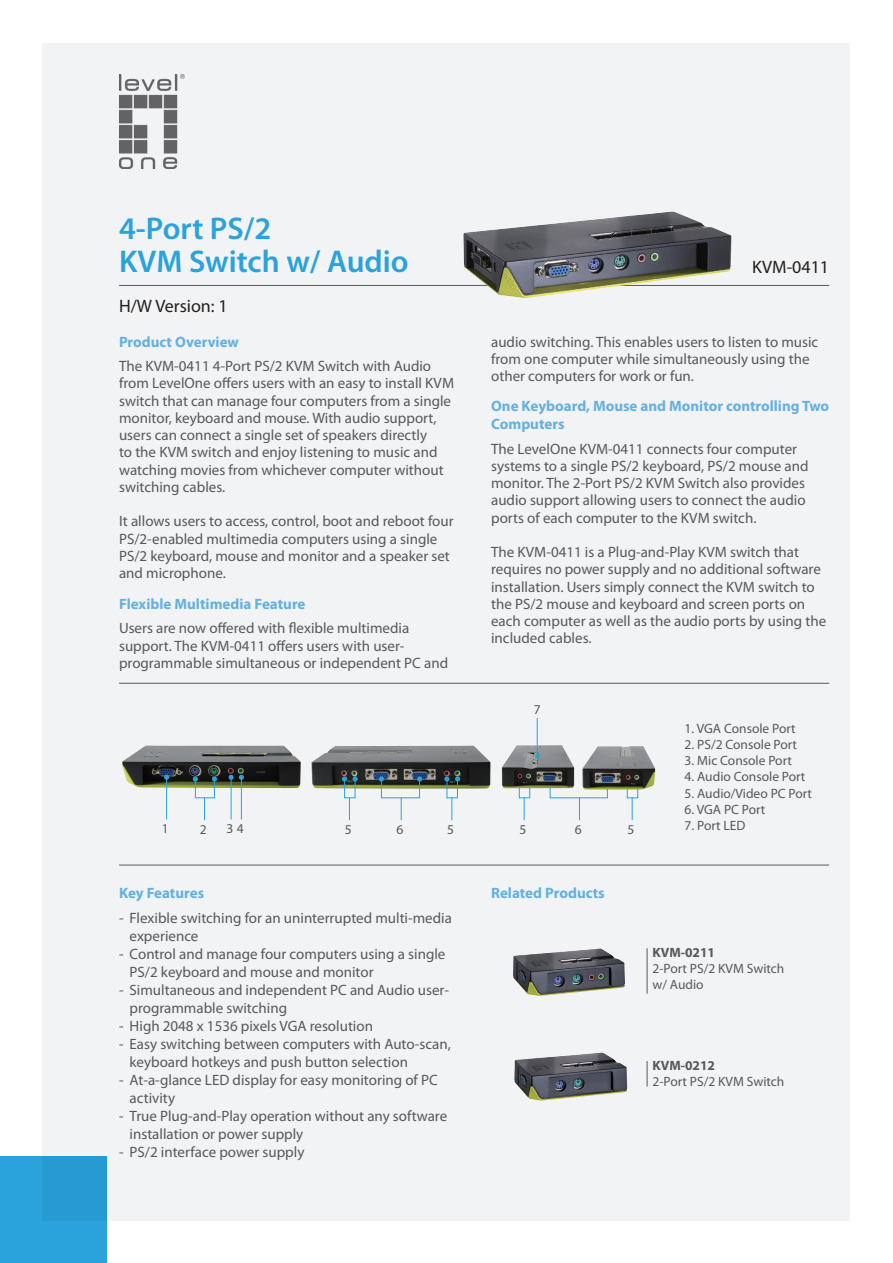
<style>
.page{position:relative;width:893px;height:1263px;background:#fff}
.page>*{position:absolute;margin:0;border:0;box-sizing:border-box;transform-origin:0 0}
.t1{font:600 31.5px/33px "Myriad Pro";color:#2aa2db}
.t2{font:18px "Myriad Pro";color:#231f20}
.t3{font:15px/17.2px "Myriad Pro";color:#57585a}
.t4{font:700 15px/18px "Myriad Pro";color:#64b0e1}
.t5{font:13.5px/16.2px "Myriad Pro";color:#57585a}
.t6{font:700 13.5px "Myriad Pro";color:#57585a}
</style>
<div class="page">
<div style="left:43px;top:43px;width:807px;height:1177px;background:#f2f3f4"></div>
<div style="left:0;top:1157px;width:106px;height:106px;background:#2aa2db"></div>
<img style="left:119px;top:74px;width:66px;height:94px">
<hr style="left:119px;top:285px;width:710px;height:1px;background:#57585a">
<hr style="left:119px;top:865px;width:710px;height:1px;background:#57585a">
<hr style="left:647px;top:948px;width:1px;height:46px;background:#57585a">
<svg style="left:647px;top:1061px;width:1px;height:25px"></svg>
<img style="left:463px;top:212px;width:268px;height:86px">
<img style="left:513px;top:948px;width:112px;height:48px">
<img style="left:514px;top:1052px;width:113px;height:48px">
<hr style="left:119px;top:683px;width:710px;height:1px;background:#57585a">
<img style="left:122px;top:745px;width:179px;height:43px">
<img style="left:311px;top:745px;width:180px;height:43px">
<svg style="left:164px;top:775px;width:5px;height:5px"></svg>
<svg style="left:229px;top:775px;width:15px;height:5px"></svg>
<svg style="left:193px;top:776px;width:24px;height:44px"></svg>
<hr style="left:241px;top:777px;width:1px;height:42px;background:#2aa2db">
<hr style="left:231px;top:777px;width:1px;height:42px;background:#2aa2db">
<svg style="left:547px;top:780px;width:63px;height:40px"></svg>
<svg style="left:379px;top:776px;width:43px;height:44px"></svg>
<svg style="left:625px;top:789px;width:15px;height:31px"></svg>
<svg style="left:517px;top:788px;width:15px;height:32px"></svg>
<svg style="left:444px;top:776px;width:16px;height:44px"></svg>
<svg style="left:342px;top:776px;width:16px;height:44px"></svg>
<hr style="left:166px;top:777px;width:1px;height:42px;background:#2aa2db">
<img style="left:502px;top:745px;width:72px;height:43px">
<img style="left:582px;top:746px;width:73px;height:43px">
<hr style="left:537px;top:718px;width:1px;height:37px;background:#2aa2db">
<svg style="left:535px;top:753px;width:5px;height:5px"></svg>
<h1 class="t1" style="left:119px;top:211px;width:291px">4-Port PS/2<br>KVM Switch w/ Audio</h1>
<p class="t2" style="left:119px;top:295px;width:110px">H/W Version: 1</p>
<p class="t4" style="left:119px;top:332px;width:121px">Product Overview</p>
<p class="t3" style="left:119px;top:357px;width:336px">The KVM-0411 4-Port PS/2 KVM Switch with Audio from LevelOne offers users with an easy to install KVM switch that can manage four computers from a single monitor, keyboard and mouse. With audio support, users can connect a single set of speakers directly<br>to the KVM switch and enjoy listening to music and watching movies from whichever computer without switching cables.</p>
<p class="t3" style="left:119px;top:512px;width:336px">It allows users to access, control, boot and reboot four PS/2-enabled multimedia computers using a single PS/2 keyboard, mouse and monitor and a speaker set and microphone.</p>
<p class="t4" style="left:119px;top:594px;width:188px">Flexible Multimedia Feature</p>
<p class="t3" style="left:119px;top:619px;width:331px">Users are now offered with flexible multimedia support. The KVM-0411 offers users with user&shy;programmable simultaneous or independent PC and</p>
<p class="t2" style="left:752px;top:256px;width:79px">KVM-0411</p>
<p class="t3" style="left:491px;top:333px;width:329px">audio switching. This enables users to listen to music from one computer while simultaneously using the other computers for work or fun.</p>
<p class="t4" style="left:491px;top:397px;width:340px">One Keyboard, Mouse and Monitor controlling Two<br>Computers</p>
<p class="t3" style="left:491px;top:440px;width:319px">The LevelOne KVM-0411 connects four computer systems to a single PS/2 keyboard, PS/2 mouse and monitor. The 2-Port PS/2 KVM Switch also provides audio support allowing users to connect the audio ports of each computer to the KVM switch.</p>
<p class="t3" style="left:491px;top:543px;width:337px">The KVM-0411 is a Plug-and-Play KVM switch that requires no power supply and no additional software installation. Users simply connect the KVM switch to the PS/2 mouse and keyboard and screen ports on each computer as well as the audio ports by using the included cables.</p>
<p class="t5" style="left:534px;top:701px;width:8px">7</p>
<p class="t5" style="left:162px;top:820px;width:8px">1</p>
<p class="t5" style="left:200px;top:821px;width:8px">2</p>
<p class="t5" style="left:226px;top:820px;width:19px">34</p>
<p class="t5" style="left:345px;top:821px;width:8px">5</p>
<p class="t5" style="left:396px;top:821px;width:8px">6</p>
<p class="t5" style="left:447px;top:821px;width:8px">5</p>
<p class="t5" style="left:519px;top:821px;width:8px">5</p>
<p class="t5" style="left:575px;top:821px;width:8px">6</p>
<p class="t5" style="left:627px;top:821px;width:8px">5</p>
<p class="t5" style="left:685px;top:720px;width:113px">1. VGA Console Port</p>
<p class="t5" style="left:685px;top:736px;width:114px">2. PS/2 Console Port</p>
<p class="t5" style="left:685px;top:752px;width:109px">3. Mic Console Port</p>
<p class="t5" style="left:685px;top:768px;width:122px">4. Audio Console Port</p>
<p class="t5" style="left:685px;top:785px;width:129px">5. Audio/Video PC Port</p>
<p class="t5" style="left:685px;top:801px;width:82px">6. VGA PC Port</p>
<p class="t5" style="left:685px;top:817px;width:62px">7. Port LED</p>
<p class="t4" style="left:119px;top:884px;width:87px">Key Features</p>
<p class="t3" style="left:130px;top:908px;width:324px;line-height:18px;text-indent:-10px">- Flexible switching for an uninterrupted multi-media experience</p>
<p class="t3" style="left:130px;top:944px;width:317px;line-height:18px;text-indent:-10px">- Control and manage four computers using a single<br>PS/2 keyboard and mouse and monitor</p>
<p class="t3" style="left:130px;top:980px;width:321px;line-height:18px;text-indent:-10px">- Simultaneous and independent PC and Audio user&shy;programmable switching</p>
<p class="t3" style="left:119px;top:1017px;width:255px">- High 2048 x 1536 pixels VGA resolution</p>
<p class="t3" style="left:130px;top:1034px;width:323px;line-height:18px;text-indent:-10px">- Easy switching between computers with Auto-scan, keyboard hotkeys and push button selection</p>
<p class="t3" style="left:130px;top:1070px;width:310px;line-height:18px;text-indent:-10px">- At-a-glance LED display for easy monitoring of PC activity</p>
<p class="t3" style="left:130px;top:1106px;width:319px;line-height:18px;text-indent:-10px">- True Plug-and-Play operation without any software installation or power supply</p>
<p class="t3" style="left:119px;top:1143px;width:187px">- PS/2 interface power supply</p>
<p class="t4" style="left:491px;top:884px;width:115px">Related Products</p>
<p class="t6" style="left:652px;top:943px;width:64px">KVM-0211</p>
<p class="t5" style="left:652px;top:960px;width:133px">2-Port PS/2 KVM Switch w/ Audio</p>
<p class="t6" style="left:652px;top:1057px;width:64px">KVM-0212</p>
<p class="t5" style="left:652px;top:1073px;width:133px">2-Port PS/2 KVM Switch</p>
</div>
